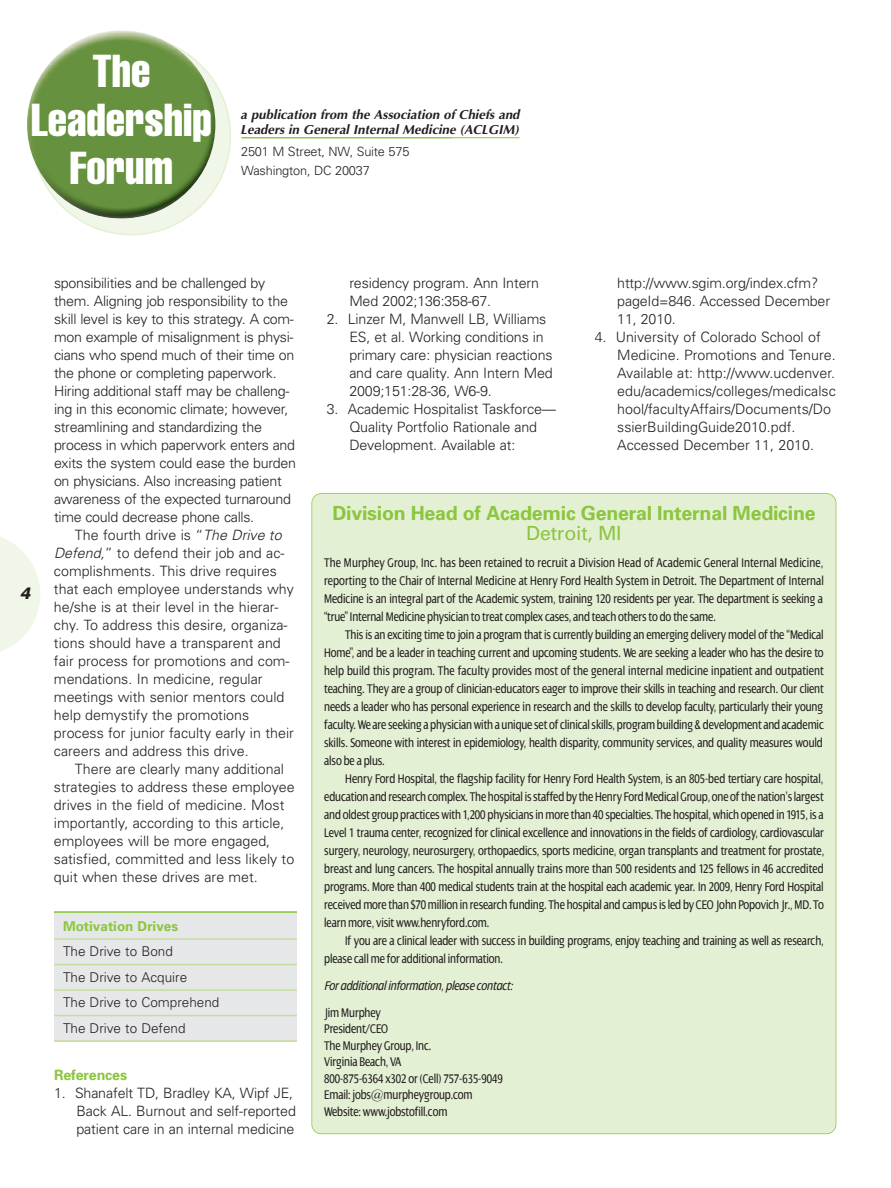
<style>
.page{position:relative;width:891px;height:1188px;background:#fff}
.page>*{position:absolute;margin:0;border:0;box-sizing:border-box;transform-origin:0 0}
.t1{font:extra-condensed 45.3px/48.3px "Helvetica";color:#fff;text-align:center}
.t2{font:700 19.5px "Univers";letter-spacing:-.01em;color:#8bc63e}
.t3{font:19.5px "Univers";letter-spacing:-.01em;color:#8bc63e}
.t4{font:italic 800 16.5px "Helvetica Neue";color:#231f20}
.t5{font:300 14.25px/18px "Univers";letter-spacing:-.01em;color:#231f20}
.t6{font:700 14.25px "Univers";letter-spacing:-.01em;color:#8bc63e}
.t7{font:13.5px/18px "Dialog Cond";letter-spacing:-.01em;color:#231f20;text-align:justify}
.t8{font:300 13.5px/25.5px "Univers";color:#231f20}
.t9{font:italic 13.5px "Dialog Cond";letter-spacing:-.01em;color:#231f20}
.t10{font:700 13.5px "Univers";color:#8bc63e}
.t11{font:italic 700 13.2px/14.4px "Optima";color:#231f20}
.t12{font:300 12.75px/18.1px "Univers";letter-spacing:-.015em;color:#231f20}
.s1{font-style:italic}
</style>
<div class="page">
<svg style="left:0;top:537px;width:40px;height:115px"></svg>
<svg style="left:32px;top:36px;width:199px;height:199px"></svg>
<img style="left:27px;top:30px;width:188px;height:189px;border-radius:50%">
<hr style="left:242px;top:137px;width:277px;height:1px;background:#8bc63e">
<div style="left:54px;top:911px;width:243px;height:131px;background:#e6e7e9"></div>
<hr style="left:54px;top:911px;width:243px;height:2px;background:#8bc63e">
<hr style="left:54px;top:938px;width:243px;height:2px;background:#c4df9b">
<hr style="left:54px;top:964px;width:243px;height:1px;background:#c4df9b">
<hr style="left:54px;top:989px;width:243px;height:2px;background:#c4df9b">
<hr style="left:54px;top:1015px;width:243px;height:1px;background:#c4df9b">
<hr style="left:54px;top:1040px;width:243px;height:2px;background:#c4df9b">
<div style="left:312px;top:494px;width:524px;height:640px;background:#e4f0d4;border-radius:9px"></div>
<div style="left:311px;top:493px;width:525px;height:641px;border:2px solid #8bc63e;border-radius:10px"></div>
<h1 class="t1" style="left:31px;top:50px;width:182px">The<br>Leadership<br>Forum</h1>
<p class="t11" style="left:241px;top:107px;width:281px">a publication from the Association of Chiefs and<br>Leaders in General Internal Medicine (ACLGIM)</p>
<p class="t12" style="left:241px;top:144px;width:170px">2501 M Street, NW, Suite 575<br>Washington, DC 20037</p>
<p class="t4" style="left:21px;top:587px;width:12px">4</p>
<p class="t5" style="left:54px;top:275px;width:244px">sponsibilities and be challenged by them. Aligning job responsibility to the skill level is key to this strategy. A com&shy;mon example of misalignment is physi&shy;cians who spend much of their time on the phone or completing paperwork.<br>Hiring additional staff may be challeng&shy;ing in this economic climate; however, streamlining and standardizing the process in which paperwork enters and exits the system could ease the burden on physicians. Also increasing patient awareness of the expected turnaround time could decrease phone calls.</p>
<p class="t5" style="left:54px;top:527px;width:241px;text-indent:21px">The fourth drive is “<span class="s1">The Drive to Defend,</span>” to defend their job and ac&shy;complishments. This drive requires that each employee understands why he/she is at their level in the hierar&shy;chy. To address this desire, organiza&shy;tions should have a transparent and fair process for promotions and com&shy;mendations. In medicine, regular meetings with senior mentors could help demystify the promotions process for junior faculty early in their careers and address this drive.</p>
<p class="t5" style="left:54px;top:761px;width:242px;text-indent:21px">There are clearly many additional strategies to address these employee drives in the field of medicine. Most importantly, according to this article, employees will be more engaged, satisfied, committed and less likely to quit when these drives are met.</p>
<p class="t10" style="left:63px;top:921px;width:117px">Motivation Drives</p>
<p class="t8" style="left:63px;top:940px;width:158px">The Drive to Bond<br>The Drive to Acquire<br>The Drive to Comprehend<br>The Drive to Defend</p>
<p class="t6" style="left:54px;top:1069px;width:75px">References</p>
<p class="t5" style="left:77px;top:1085px;width:221px;text-indent:-23px">1. Shanafelt TD, Bradley KA, Wipf JE,<br>Back AL. Burnout and self-reported patient care in an internal medicine</p>
<p class="t5" style="left:349px;top:275px;width:191px">residency program. Ann Intern<br>Med 2002;136:358-67.</p>
<p class="t5" style="left:349px;top:311px;width:205px;text-indent:-23px">2. Linzer M, Manwell LB, Williams<br>ES, et al. Working conditions in primary care: physician reactions and care quality. Ann Intern Med<br>2009;151:28-36, W6-9.</p>
<p class="t5" style="left:349px;top:401px;width:208px;text-indent:-23px">3. Academic Hospitalist Taskforce—<br>Quality Portfolio Rationale and<br>Development. Available at:</p>
<p class="t5" style="left:617px;top:275px;width:214px">http://www.sgim.org/index.cfm? pageId=846. Accessed December<br>11, 2010.</p>
<p class="t5" style="left:617px;top:329px;width:220px;text-indent:-23px">4. University of Colorado School of Medicine. Promotions and Tenure.<br>Available at: http://www.ucdenver. edu/academics/colleges/medicalsc hool/facultyAffairs/Documents/Do ssierBuildingGuide2010.pdf.<br>Accessed December 11, 2010.</p>
<h2 class="t2" style="left:332px;top:506px;width:485px">Division Head of Academic General Internal Medicine</h2>
<h2 class="t3" style="left:526px;top:525px;width:97px">Detroit, MI</h2>
<p class="t7" style="left:324px;top:553px;width:501px">The Murphey Group, Inc. has been retained to recruit a Division Head of Academic General Internal Medicine, reporting to the Chair of Internal Medicine at Henry Ford Health System in Detroit. The Department of Internal Medicine is an integral part of the Academic system, training 120 residents per year. The department is seeking a “true” Internal Medicine physician to treat complex cases, and teach others to do the same.</p>
<p class="t7" style="left:324px;top:625px;width:501px;text-indent:21px">This is an exciting time to join a program that is currently building an emerging delivery model of the “Medical Home”, and be a leader in teaching current and upcoming students. We are seeking a leader who has the desire to help build this program. The faculty provides most of the general internal medicine inpatient and outpatient teaching. They are a group of clinician-educators eager to improve their skills in teaching and research. Our client needs a leader who has personal experience in research and the skills to develop faculty, particularly their young faculty. We are seeking a physician with a unique set of clinical skills, program building &amp; development and academic skills. Someone with interest in epidemiology, health disparity, community services, and quality measures would also be a plus.</p>
<p class="t7" style="left:324px;top:769px;width:502px;text-indent:21px">Henry Ford Hospital, the flagship facility for Henry Ford Health System, is an 805-bed tertiary care hospital, education and research complex. The hospital is staffed by the Henry Ford Medical Group, one of the nation’s largest and oldest group practices with 1,200 physicians in more than 40 specialties. The hospital, which opened in 1915, is a Level 1 trauma center, recognized for clinical excellence and innovations in the fields of cardiology, cardiovascular surgery, neurology, neurosurgery, orthopaedics, sports medicine, organ transplants and treatment for prostate, breast and lung cancers. The hospital annually trains more than 500 residents and 125 fellows in 46 accredited programs. More than 400 medical students train at the hospital each academic year. In 2009, Henry Ford Hospital received more than $70 million in research funding. The hospital and campus is led by CEO John Popovich Jr., MD. To learn more, visit www.henryford.com.</p>
<p class="t7" style="left:324px;top:931px;width:501px;text-indent:21px">If you are a clinical leader with success in building programs, enjoy teaching and training as well as research, please call me for additional information.</p>
<p class="t9" style="left:324px;top:977px;width:190px">For additional information, please contact:</p>
<p class="t7" style="left:324px;top:1004px;width:180px;line-height:16.5px;text-align:left">Jim Murphey<br>President/CEO<br>The Murphey Group, Inc.<br>Virginia Beach, VA<br>800-875-6364 x302 or (Cell) 757-635-9049<br>Email: jobs@murpheygroup.com<br>Website: www.jobstofill.com</p>
</div>
